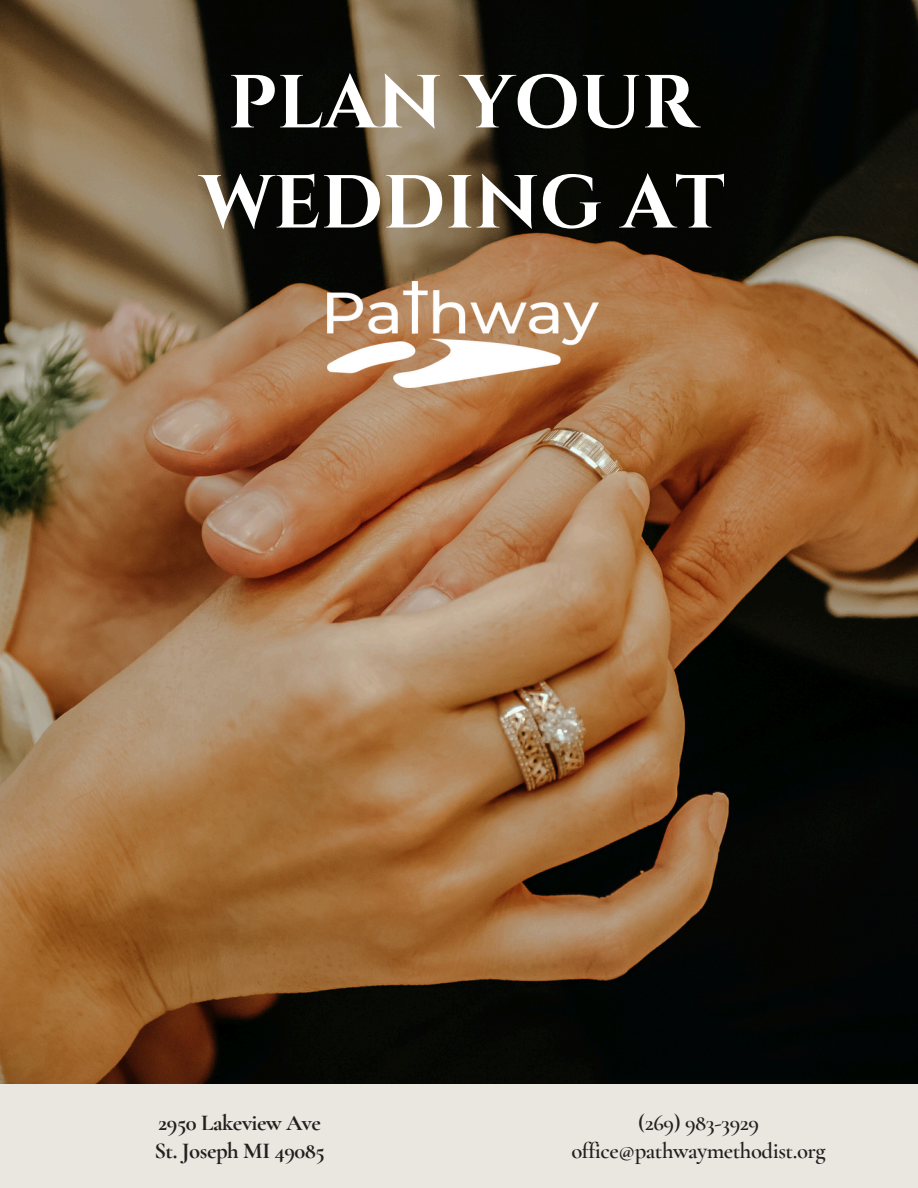
<style>
.page{position:relative;width:918px;height:1188px;background:#eae7e0}
.page>*{position:absolute;margin:0;border:0;box-sizing:border-box;transform-origin:0 0}
.t1{font:700 75px/100.2px "Cinzel";color:#fff;text-align:center}
.t2{font:600 22.8px "Cormorant Garamond";letter-spacing:-.02em;color:#231f20}
.t3{font:700 22.8px "Cormorant Garamond";letter-spacing:-.02em;color:#231f20}
</style>
<div class="page">
<img style="left:0;top:0;width:918px;height:1083px">
<img style="left:327px;top:281px;width:271px;height:106px">
<p class="t1" style="left:200px;top:55px;width:526px">PLAN YOUR<br>WEDDING AT</p>
<p class="t3" style="left:158px;top:1109px;width:164px">2950 Lakeview Ave</p>
<p class="t3" style="left:154px;top:1137px;width:172px">St. Joseph MI 49085</p>
<p class="t2" style="left:638px;top:1109px;width:122px">(269) 983-3929</p>
<p class="t2" style="left:571px;top:1137px;width:256px">office@pathwaymethodist.org</p>
</div>
